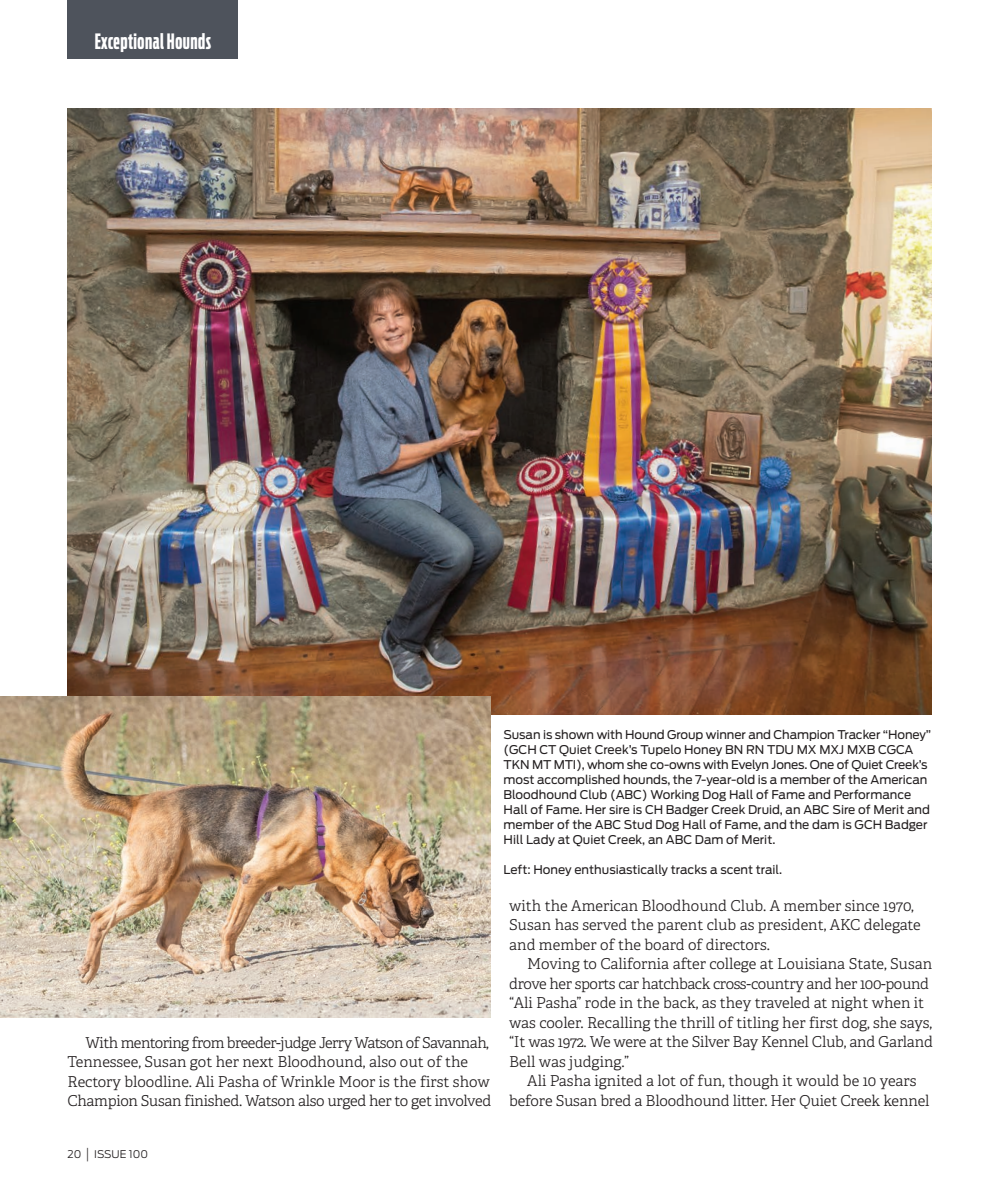
<style>
.page{position:relative;width:999px;height:1188px;background:#fff}
.page>*{position:absolute;margin:0;border:0;box-sizing:border-box;transform-origin:0 0}
.t1{font:700 21px "Antenna Comp";letter-spacing:.025em;color:#fff}
.t2{font:300 15px/19.5px "Adelle";color:#231f20}
.t3{font:300 15px/19.5px "Adelle";letter-spacing:-.02em;color:#231f20}
.t4{font:12px/15px "Antenna";letter-spacing:-.005em;color:#231f20}
.t5{font:300 10.5px "Antenna";color:#231f20}
.s1{font-family:"Helvetica";font-stretch:condensed;font-size:13.5px}
</style>
<div class="page">
<img style="left:68px;top:108px;width:863px;height:607px">
<div style="left:68px;top:0;width:170px;height:59px;background:#4e535c"></div>
<img style="left:0;top:697px;width:490px;height:320px">
<h1 class="t1" style="left:95px;top:33px;width:118px">Exceptional Hounds</h1>
<p class="t3" style="left:68px;top:1034px;width:425px;text-indent:18px">With mentoring from breeder-judge Jerry Watson of Savannah, Tennessee, Susan got her next Bloodhound, also out of the Rectory bloodline. Ali Pasha of Wrinkle Moor is the first show Champion Susan finished. Watson also urged her to get involved</p>
<p class="t4" style="left:504px;top:728px;width:429px">Susan is shown with Hound Group winner and Champion Tracker “Honey” (GCH CT Quiet Creek’s Tupelo Honey BN RN TDU MX MXJ MXB CGCA TKN MT MTI), whom she co-owns with Evelyn Jones. One of Quiet Creek’s most accomplished hounds, the 7-year-old is a member of the American Bloodhound Club (ABC) Working Dog Hall of Fame and Performance Hall of Fame. Her sire is CH Badger Creek Druid, an ABC Sire of Merit and member of the ABC Stud Dog Hall of Fame, and the dam is GCH Badger Hill Lady at Quiet Creek, an ABC Dam of Merit.</p>
<p class="t4" style="left:504px;top:863px;width:280px">Left: Honey enthusiastically tracks a scent trail.</p>
<p class="t2" style="left:509px;top:897px;width:413px">with the American Bloodhound Club. A member since 1970,<br>Susan has served the parent club as president, AKC delegate and member of the board of directors.</p>
<p class="t2" style="left:509px;top:955px;width:425px;text-indent:18px">Moving to California after college at Louisiana State, Susan drove her sports car hatchback cross-country and her 100-pound “Ali Pasha” rode in the back, as they traveled at night when it was cooler. Recalling the thrill of titling her first dog, she says, “It was 1972. We were at the Silver Bay Kennel Club, and Garland Bell was judging.”</p>
<p class="t2" style="left:509px;top:1072px;width:422px;text-align:center">Ali Pasha ignited a lot of fun, though it would be 10 years before Susan bred a Bloodhound litter. Her Quiet Creek kennel</p>
<p class="t5" style="left:68px;top:1149px;width:82px">20 <span class="s1">|</span> ISSUE 100</p>
</div>
